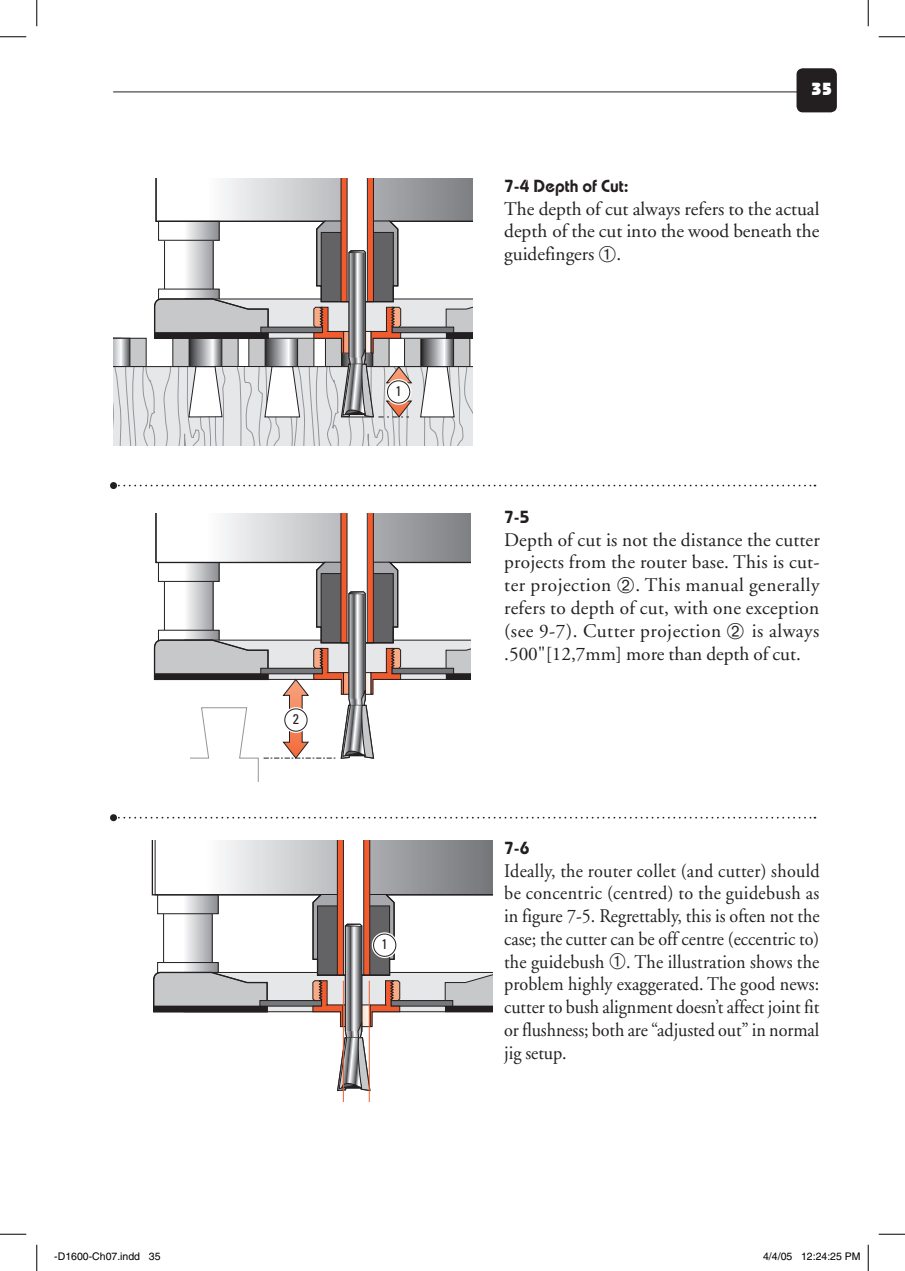
<style>
.page{position:relative;width:905px;height:1271px;background:#fff}
.page>*{position:absolute;margin:0;border:0;box-sizing:border-box;transform-origin:0 0}
.t1{font:19.25px/22.8px "Adobe Garamond";color:#231f20;text-align:justify;scale:.94 1}
.t2{font:19.25px/22.8px "Adobe Garamond";color:#231f20;text-align:justify}
.t3{font:600 17.5px "Bauhaus";color:#231f20}
.t4{font:800 17.5px "Bauhaus";color:#fff}
.t5{font:condensed 14px "Univers";color:#231f20}
.t6{font:10.5px "Helvetica";color:#000}
</style>
<div class="page">
<div style="left:796px;top:68px;width:40px;height:44px;background:#231f20"></div>
<hr style="left:113px;top:92px;width:694px;height:1px;background:#231f20">
<svg style="left:118px;top:485px;width:697px;height:1px"></svg>
<div style="left:110px;top:482px;width:7px;height:7px;background:#231f20;border-radius:50%"></div>
<svg style="left:118px;top:816px;width:697px;height:2px"></svg>
<div style="left:110px;top:814px;width:7px;height:7px;background:#231f20;border-radius:50%"></div>
<svg style="left:113px;top:178px;width:359px;height:267px"></svg>
<svg style="left:154px;top:514px;width:317px;height:267px"></svg>
<div style="left:283px;top:707px;width:26px;height:26px;border:4px solid #fff;border-radius:50%"></div>
<div style="left:285px;top:709px;width:22px;height:22px;background:#fff;border-radius:50%"></div>
<div style="left:284px;top:708px;width:23px;height:23px;border:1px solid #231f20;border-radius:50%"></div>
<svg style="left:152px;top:840px;width:341px;height:252px"></svg>
<hr style="left:343px;top:980px;width:1px;height:121px;background:#f15b2e">
<hr style="left:369px;top:980px;width:1px;height:121px;background:#f15b2e">
<div style="left:372px;top:932px;width:25px;height:26px;border:4px solid #fff;border-radius:50%"></div>
<div style="left:373px;top:934px;width:23px;height:22px;background:#fff;border-radius:50%"></div>
<div style="left:373px;top:933px;width:23px;height:23px;border:1px solid #231f20;border-radius:50%"></div>
<svg style="left:0;top:36px;width:26px;height:1px"></svg>
<svg style="left:878px;top:36px;width:26px;height:1px"></svg>
<svg style="left:0;top:1233px;width:26px;height:1px"></svg>
<svg style="left:878px;top:1233px;width:26px;height:1px"></svg>
<svg style="left:36px;top:0;width:1px;height:26px"></svg>
<svg style="left:36px;top:1244px;width:1px;height:27px"></svg>
<svg style="left:867px;top:0;width:1px;height:26px"></svg>
<svg style="left:867px;top:1244px;width:1px;height:27px"></svg>
<p class="t4" style="left:810px;top:79px;width:23px">35</p>
<p class="t5" style="left:395px;top:382px;width:8px">1</p>
<p class="t5" style="left:293px;top:710px;width:8px">2</p>
<p class="t5" style="left:381px;top:935px;width:8px">1</p>
<p class="t3" style="left:504px;top:175px;width:126px">7-4 Depth of Cut:</p>
<p class="t2" style="left:504px;top:198px;width:317px">The depth of cut always refers to the actual depth of the cut into the wood beneath the guidefingers ➀.</p>
<p class="t3" style="left:504px;top:506px;width:27px">7-5</p>
<p class="t2" style="left:504px;top:529px;width:317px">Depth of cut is not the distance the cutter projects from the router base. This is cut&shy;ter projection ➁. This manual generally refers to depth of cut, with one exception (see 9-7). Cutter projection ➁ is always .500"[12,7mm] more than depth of cut.</p>
<p class="t3" style="left:504px;top:837px;width:27px">7-6</p>
<p class="t1" style="left:504px;top:859px;width:337px">Ideally, the router collet (and cutter) should be concentric (centred) to the guidebush as in figure 7-5. Regrettably, this is often not the case; the cutter can be off centre (eccentric to) the guidebush ➀. The illustration shows the problem highly exaggerated. The good news: cutter to bush alignment doesn’t affect joint fit or flushness; both are “adjusted out” in normal jig setup.</p>
<p class="t6" style="left:54px;top:1250px;width:108px">-D1600-Ch07.indd 35</p>
<p class="t6" style="left:763px;top:1250px;width:99px">4/4/05 12:24:25 PM</p>
</div>
